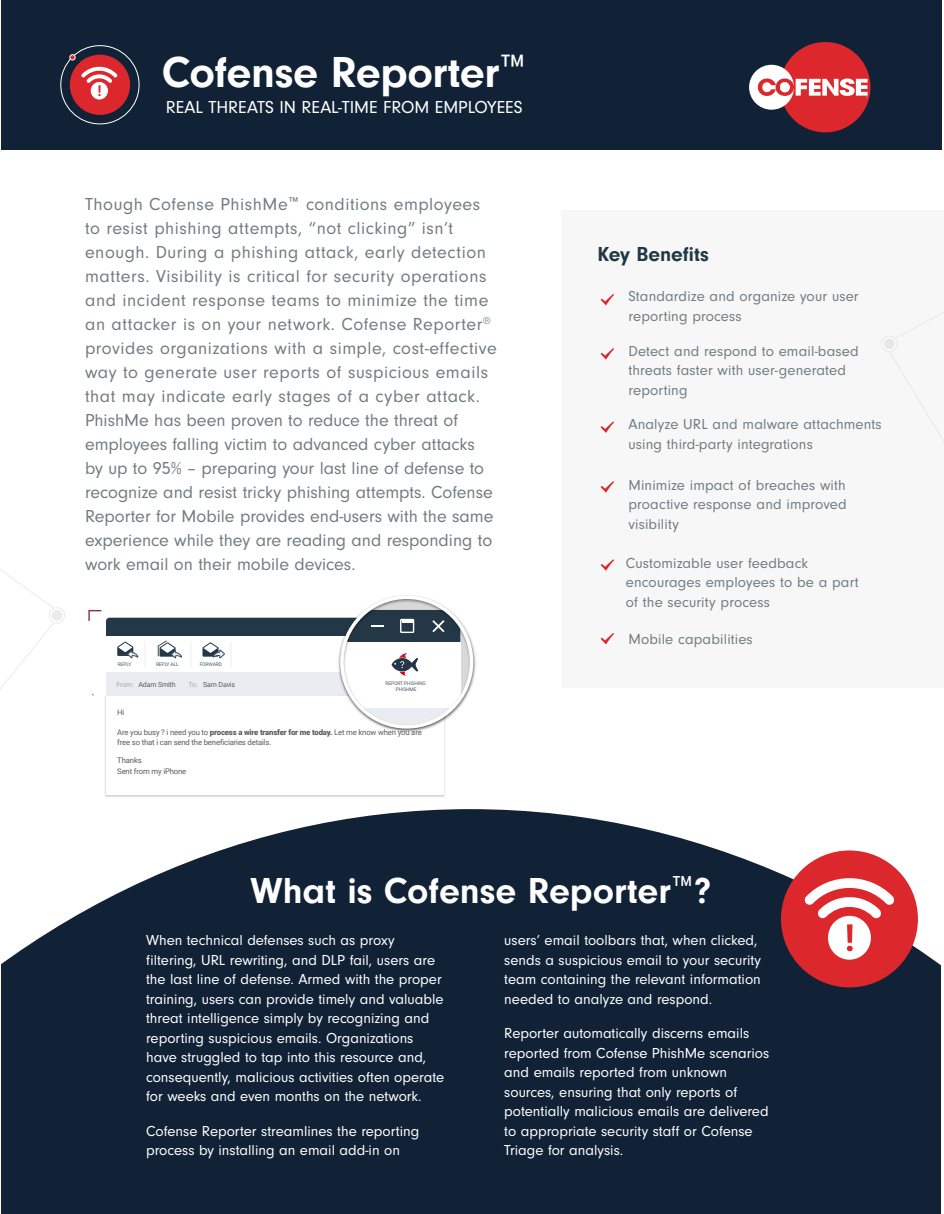
<style>
.page{position:relative;width:944px;height:1214px;background:#fff}
.page>*{position:absolute;margin:0;border:0;box-sizing:border-box;transform-origin:0 0}
.t1{font:700 45px "Neuzeit Gro";letter-spacing:-.01em;color:#fff}
.t2{font:700 37.5px "Neuzeit Gro";color:#fff}
.t3{font:700 21px "Neuzeit Gro";color:#203746}
.t4{font:18px/24px "Neuzeit Gro";letter-spacing:.02em;color:#707c84}
.t5{font:18px "Neuzeit Gro";color:#fff}
.t6{font:15px/19.5px "Neuzeit Gro";color:#fff}
.t7{font:15px/19.5px "Neuzeit Gro";letter-spacing:.01em;color:#707c84}
.t8{font:7.8px/9.1px "Roboto";letter-spacing:-.02em;color:#5b5b5b}
.t9{font:7.05px "Roboto";letter-spacing:-.02em;color:#5b5b5b}
.t10{font:4.95px/5.7px "Roboto";letter-spacing:-.02em;color:#4c5d67;text-align:center}
.s1{font-family:"Roboto";font-weight:400}
.s2{font-family:"Roboto"}
.s3{color:#ababab}
.s4{font-weight:900}
</style>
<div class="page">
<div style="left:1px;top:0;width:940px;height:150px;background:#112237"></div>
<div style="left:70px;top:55px;width:60px;height:60px;background:#dc272d;border-radius:50%"></div>
<div style="left:60px;top:45px;width:79px;height:79px;border:1px solid #fff;border-radius:50%"></div>
<div style="left:69px;top:54px;width:7px;height:6px;border:1px solid #fff;border-radius:50%"></div>
<div style="left:780px;top:42px;width:90px;height:90px;background:#dc272d;border-radius:50%"></div>
<div style="left:749px;top:65px;width:45px;height:45px;background:#fff;border-radius:50%"></div>
<svg style="left:757px;top:78px;width:110px;height:20px"></svg>
<svg style="left:81px;top:66px;width:36px;height:34px"></svg>
<div style="left:561px;top:210px;width:383px;height:478px;background:#f7f7f7"></div>
<svg style="left:0;top:569px;width:65px;height:120px"></svg>
<svg style="left:890px;top:312px;width:54px;height:130px"></svg>
<svg style="left:881px;top:336px;width:16px;height:16px"></svg>
<div style="left:880px;top:335px;width:17px;height:17px;border:1px solid #d8d8d8;border-radius:7px"></div>
<div style="left:883px;top:338px;width:12px;height:11px;background:#e7e7e7;border-radius:50%"></div>
<svg style="left:600px;top:294px;width:14px;height:11px"></svg>
<svg style="left:600px;top:348px;width:14px;height:12px"></svg>
<svg style="left:600px;top:421px;width:14px;height:12px"></svg>
<svg style="left:600px;top:633px;width:14px;height:11px"></svg>
<svg style="left:600px;top:481px;width:14px;height:12px"></svg>
<svg style="left:600px;top:559px;width:14px;height:12px"></svg>
<div style="left:106px;top:672px;width:338px;height:24px;background:#e9ecf1"></div>
<svg style="left:88px;top:610px;width:249px;height:57px"></svg>
<img style="left:337px;top:595px;width:139px;height:138px">
<div style="left:340px;top:595px;width:133px;height:133px;border:4px solid #fff;border-radius:50%"></div>
<svg style="left:2px;top:809px;width:938px;height:405px;fill:#112237"></svg>
<div style="left:781px;top:850px;width:136px;height:137px;background:#dc272d;border-radius:50%"></div>
<svg style="left:804px;top:878px;width:90px;height:81px"></svg>
<p class="t1" style="left:162px;top:47px;width:367px">Cofense Reporter<span class="s1">™</span></p>
<p class="t5" style="left:166px;top:98px;width:358px">REAL THREATS IN REAL-TIME FROM EMPLOYEES</p>
<p class="t4" style="left:85px;top:192px;width:413px">Though Cofense PhishMe<span class="s2">™</span> conditions employees to resist phishing attempts, “not clicking” isn’t enough. During a phishing attack, early detection matters. Visibility is critical for security operations and incident response teams to minimize the time an attacker is on your network. Cofense Reporter<sup>® </sup>provides organizations with a simple, cost-effective way to generate user reports of suspicious emails that may indicate early stages of a cyber attack.<br>PhishMe has been proven to reduce the threat of employees falling victim to advanced cyber attacks by up to 95% – preparing your last line of defense to recognize and resist tricky phishing attempts. Cofense Reporter for Mobile provides end-users with the same experience while they are reading and responding to work email on their mobile devices.</p>
<p class="t10" style="left:118px;top:661px;width:15px">REPLY</p>
<p class="t10" style="left:156px;top:661px;width:24px">REPLY ALL</p>
<p class="t10" style="left:200px;top:661px;width:24px">FORWARD</p>
<p class="t9" style="left:117px;top:680px;width:61px"><span class="s3">From:</span> Adam Smith</p>
<p class="t9" style="left:188px;top:680px;width:48px"><span class="s3">To:</span> Sam Davis</p>
<p class="t10" style="left:385px;top:680px;width:42px">REPORT PHISHING<br>PHISHME</p>
<p class="t8" style="left:117px;top:707px;width:9px">Hi</p>
<p class="t8" style="left:117px;top:727px;width:306px">Are you busy ? i need you to <span class="s4">process a wire transfer for me today.</span> Let me know when you are free so that i can send the beneficiaries details.</p>
<p class="t8" style="left:117px;top:754px;width:71px;line-height:11.4px">Thanks<br>Sent from my iPhone</p>
<p class="t3" style="left:597px;top:242px;width:113px">Key Benefits</p>
<p class="t7" style="left:628px;top:287px;width:232px">Standardize and organize your user reporting process</p>
<p class="t7" style="left:628px;top:341px;width:232px">Detect and respond to email-based threats faster with user-generated reporting</p>
<p class="t7" style="left:628px;top:415px;width:255px">Analyze URL and malware attachments using third-party integrations</p>
<p class="t7" style="left:628px;top:475px;width:220px;text-align:justify">Minimize impact of breaches with proactive response and improved visibility</p>
<p class="t7" style="left:626px;top:553px;width:234px">Customizable user feedback encourages employees to be a part of the security process</p>
<p class="t7" style="left:628px;top:629px;width:126px">Mobile capabilities</p>
<p class="t2" style="left:250px;top:869px;width:462px">What is Cofense Reporter<span class="s1">™</span>?</p>
<p class="t6" style="left:146px;top:931px;width:299px">When technical defenses such as proxy filtering, URL rewriting, and DLP fail, users are the last line of defense. Armed with the proper training, users can provide timely and valuable threat intelligence simply by recognizing and reporting suspicious emails. Organizations have struggled to tap into this resource and, consequently, malicious activities often operate for weeks and even months on the network.</p>
<p class="t6" style="left:146px;top:1121px;width:275px">Cofense Reporter streamlines the reporting process by installing an email add-in on</p>
<p class="t6" style="left:504px;top:931px;width:258px">users’ email toolbars that, when clicked, sends a suspicious email to your security team containing the relevant information needed to analyze and respond.</p>
<p class="t6" style="left:504px;top:1024px;width:266px">Reporter automatically discerns emails reported from Cofense PhishMe scenarios and emails reported from unknown sources, ensuring that only reports of potentially malicious emails are delivered to appropriate security staff or Cofense Triage for analysis.</p>
</div>
